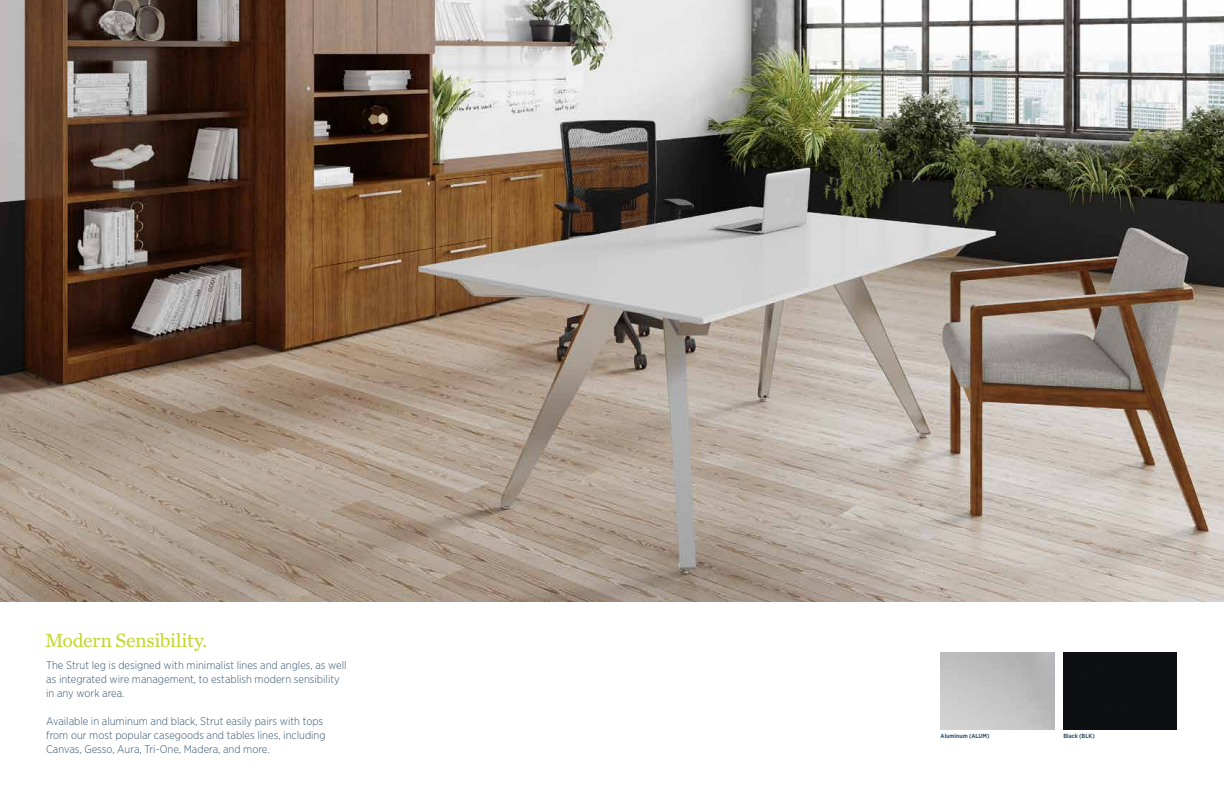
<style>
.page{position:relative;width:1224px;height:792px;background:#fff}
.page>*{position:absolute;margin:0;border:0;box-sizing:border-box;transform-origin:0 0}
.t1{font:20px "Chronicle Text G2";letter-spacing:-.015em;color:#c4d82e}
.t2{font:300 11px/14px "Gotham Narrow";color:#335470}
.t3{font:700 6px "Gotham Narrow";color:#335470}
</style>
<div class="page">
<img style="left:0;top:0;width:1224px;height:602px">
<div style="left:1063px;top:652px;width:114px;height:77px;background:#0e0f13"></div>
<h1 class="t1" style="left:45px;top:626px;width:164px">Modern Sensibility.</h1>
<p class="t2" style="left:46px;top:658px;width:302px">The Strut leg is designed with minimalist lines and angles, as well as integrated wire management, to establish modern sensibility in any work area.</p>
<p class="t2" style="left:46px;top:714px;width:281px">Available in aluminum and black, Strut easily pairs with tops from our most popular casegoods and tables lines, including<br>Canvas, Gesso, Aura, Tri-One, Madera, and more.</p>
<p class="t3" style="left:941px;top:732px;width:50px">Aluminum (ALUM)</p>
<p class="t3" style="left:1063px;top:732px;width:33px">Black (BLK)</p>
</div>
